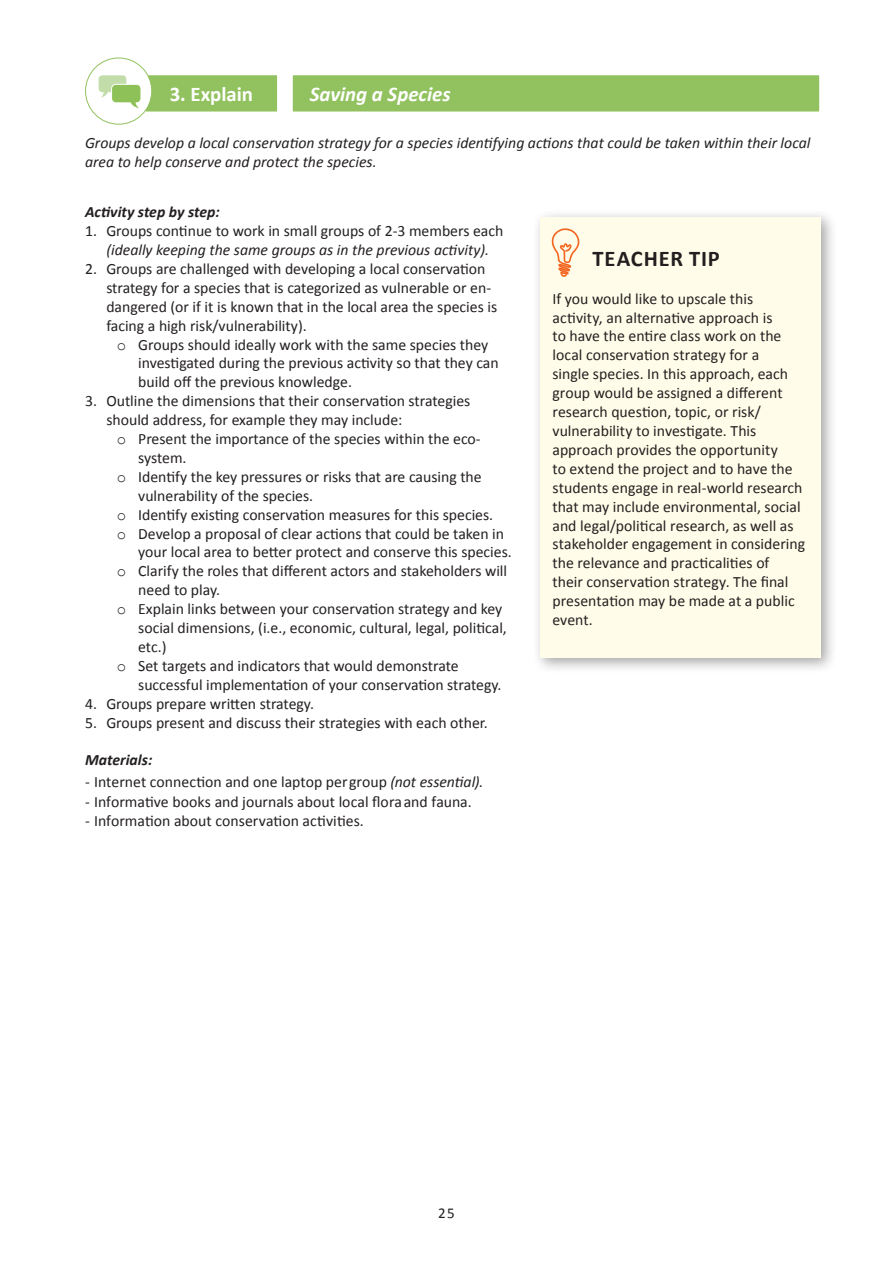
<style>
.page{position:relative;width:893px;height:1263px;background:#fff}
.page>*{position:absolute;margin:0;border:0;box-sizing:border-box;transform-origin:0 0}
.t1{font:700 22.5px "Calibri";letter-spacing:.04em;color:#231f20}
.t2{font:italic 700 20.85px "Calibri";color:#fff}
.t3{font:700 20.85px "Calibri";letter-spacing:-.005em;color:#fff}
.t4{font:15.75px/18.9px "Calibri";color:#231f20}
.t5{font:italic 15.75px/18.9px "Calibri";color:#231f20}
.t6{font:italic 700 15.75px "Calibri";color:#231f20}
.t7{font:15px "Calibri";color:#231f20}
.s1{font-family:"Courier New"}
.s2{font-style:italic}
</style>
<div class="page">
<div style="left:532px;top:209px;width:305px;height:464px;background:#231f20;opacity:.4"></div>
<div style="left:540px;top:217px;width:281px;height:440px;background:#fffde9"></div>
<svg style="left:552px;top:228px;width:27px;height:49px"></svg>
<div style="left:145px;top:75px;width:133px;height:37px;background:#92c25f"></div>
<div style="left:144px;top:74px;width:135px;height:39px;border:2px solid #fff"></div>
<div style="left:86px;top:58px;width:66px;height:66px;background:#fff;border-radius:50%"></div>
<div style="left:85px;top:57px;width:67px;height:68px;border:1px solid #92c25f;border-radius:50%"></div>
<svg style="left:99px;top:75px;width:42px;height:33px"></svg>
<div style="left:292px;top:75px;width:528px;height:37px;background:#92c25f"></div>
<div style="left:291px;top:74px;width:530px;height:39px;border:2px solid #fff"></div>
<h2 class="t3" style="left:170px;top:81px;width:85px">3. Explain</h2>
<h2 class="t2" style="left:310px;top:81px;width:142px">Saving a Species</h2>
<p class="t5" style="left:85px;top:133px;width:727px">Groups develop a local conservation strategy for a species identifying actions that could be taken within their local area to help conserve and protect the species.</p>
<p class="t6" style="left:85px;top:202px;width:136px">Activity step by step:</p>
<p class="t4" style="left:85px;top:221px;width:420px">1. Groups continue to work in small groups of 2-3 members each</p>
<p class="t5" style="left:106px;top:240px;width:384px">(ideally keeping the same groups as in the previous activity).</p>
<p class="t4" style="left:106px;top:259px;width:392px;text-indent:-21px">2. Groups are challenged with developing a local conservation strategy for a species that is categorized as vulnerable or en&shy;dangered (or if it is known that in the local area the species is facing a high risk/vulnerability).</p>
<p class="t4" style="left:138px;top:335px;width:362px;text-indent:-21px"><span class="s1">o</span> Groups should ideally work with the same species they investigated during the previous activity so that they can build off the previous knowledge.</p>
<p class="t4" style="left:106px;top:392px;width:366px;text-indent:-21px">3. Outline the dimensions that their conservation strategies should address, for example they may include:</p>
<p class="t4" style="left:117px;top:429px;width:365px"><span class="s1">o</span> Present the importance of the species within the eco-</p>
<p class="t4" style="left:138px;top:448px;width:50px">system.</p>
<p class="t4" style="left:117px;top:467px;width:366px"><span class="s1">o</span> Identify the key pressures or risks that are causing the</p>
<p class="t4" style="left:138px;top:486px;width:177px">vulnerability of the species.</p>
<p class="t4" style="left:117px;top:505px;width:378px"><span class="s1">o</span> Identify existing conservation measures for this species.</p>
<p class="t4" style="left:117px;top:524px;width:389px"><span class="s1">o</span> Develop a proposal of clear actions that could be taken in</p>
<p class="t4" style="left:138px;top:543px;width:375px">your local area to better protect and conserve this species.</p>
<p class="t4" style="left:117px;top:562px;width:392px"><span class="s1">o</span> Clarify the roles that different actors and stakeholders will</p>
<p class="t4" style="left:138px;top:581px;width:83px">need to play.</p>
<p class="t4" style="left:117px;top:599px;width:387px"><span class="s1">o</span> Explain links between your conservation strategy and key</p>
<p class="t4" style="left:138px;top:618px;width:370px">social dimensions, (i.e., economic, cultural, legal, political,</p>
<p class="t4" style="left:138px;top:637px;width:30px">etc.)</p>
<p class="t4" style="left:117px;top:656px;width:343px"><span class="s1">o</span> Set targets and indicators that would demonstrate</p>
<p class="t4" style="left:138px;top:675px;width:365px">successful implementation of your conservation strategy.</p>
<p class="t4" style="left:85px;top:694px;width:230px">4. Groups prepare written strategy.</p>
<p class="t4" style="left:85px;top:713px;width:404px">5. Groups present and discuss their strategies with each other.</p>
<p class="t6" style="left:85px;top:750px;width:69px">Materials:</p>
<p class="t4" style="left:85px;top:772px;width:400px">- Internet connection and one laptop per group <span class="s2">(not essential).</span></p>
<p class="t4" style="left:85px;top:792px;width:388px">- Informative books and journals about local flora and fauna.</p>
<p class="t4" style="left:85px;top:812px;width:280px">- Information about conservation activities.</p>
<h1 class="t1" style="left:593px;top:244px;width:129px">TEACHER TIP</h1>
<p class="t4" style="left:552px;top:289px;width:254px">If you would like to upscale this activity, an alternative approach is<br>to have the entire class work on the local conservation strategy for a<br>single species. In this approach, each group would be assigned a different research question, topic, or risk/ vulnerability to investigate. This approach provides the opportunity<br>to extend the project and to have the students engage in real-world research that may include environmental, social and legal/political research, as well as stakeholder engagement in considering the relevance and practicalities of<br>their conservation strategy. The final presentation may be made at a public event.</p>
<p class="t7" style="left:438px;top:1204px;width:18px">25</p>
</div>
